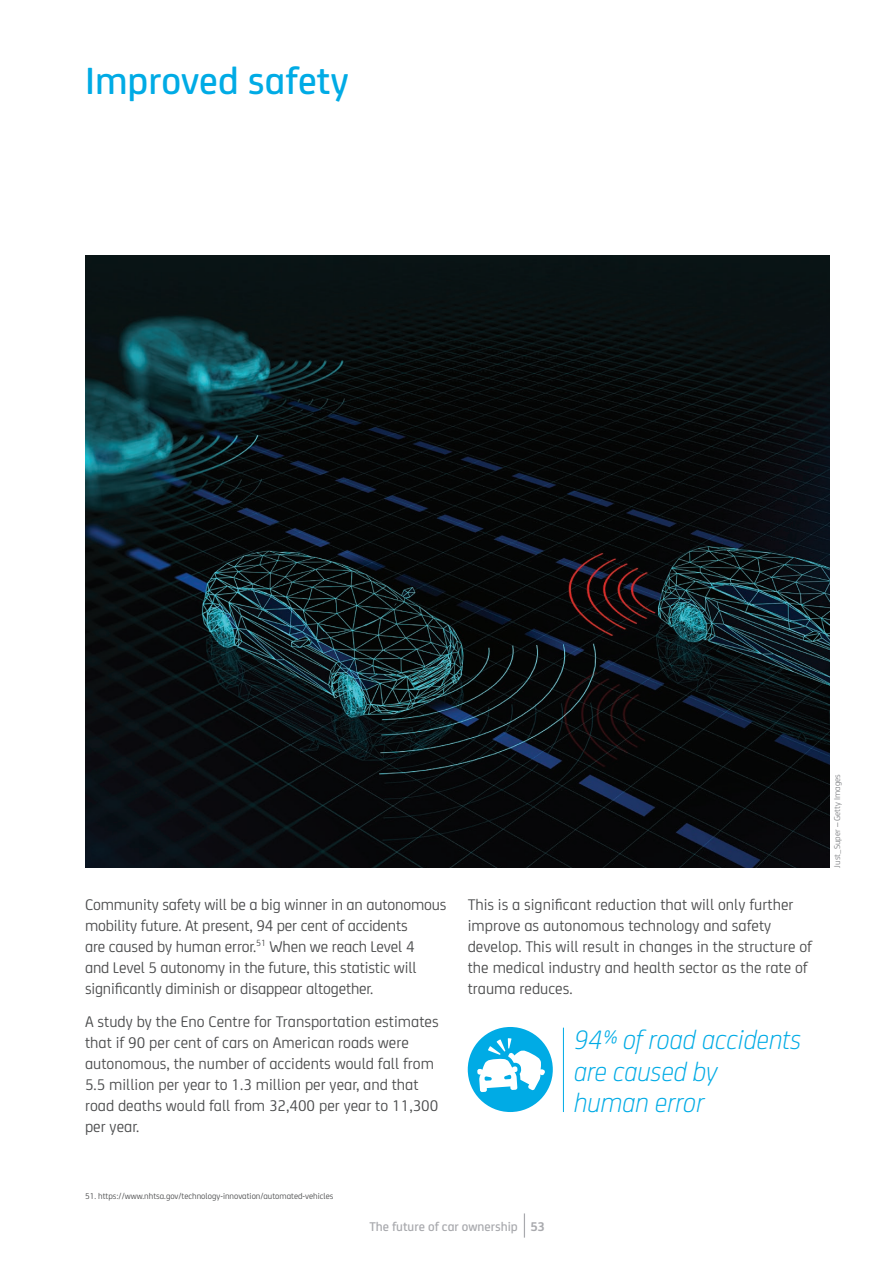
<style>
.page{position:relative;width:893px;height:1263px;background:#fff}
.page>*{position:absolute;margin:0;border:0;box-sizing:border-box;transform-origin:0 0}
.t1{font:500 40.5px "NRMA";color:#00abe5}
.t2{font:italic 300 28.5px/31.5px "NRMA";letter-spacing:-.01em;color:#00abe5}
.t3{font:16.5px/21px "NRMA";color:#4b4c4d}
.t4{font:500 13.5px "NRMA";color:#a8a9ad}
.t5{font:9px "NRMA";color:#4b4c4d}
.t6{font:9px "NRMA";color:#808285}
.s1{font-weight:700}
</style>
<div class="page">
<svg style="left:524px;top:1213px;width:1px;height:24px"></svg>
<img style="left:85px;top:255px;width:744px;height:612px">
<div style="left:468px;top:1027px;width:85px;height:85px;background:#00abe5;border-radius:50%"></div>
<svg style="left:477px;top:1038px;width:68px;height:54px"></svg>
<hr style="left:563px;top:1028px;width:1px;height:84px;background:#00abe5">
<h1 class="t1" style="left:85px;top:51px;width:265px">Improved safety</h1>
<p class="t3" style="left:85px;top:893px;width:363px">Community safety will be a big winner in an autonomous mobility future. At present, 94 per cent of accidents<br>are caused by human error.<sup>51</sup> When we reach Level 4<br>and Level 5 autonomy in the future, this statistic will significantly diminish or disappear altogether.</p>
<p class="t3" style="left:85px;top:1010px;width:355px">A study by the Eno Centre for Transportation estimates that if 90 per cent of cars on American roads were autonomous, the number of accidents would fall from 5.5 million per year to 1.3 million per year, and that road deaths would fall from 32,400 per year to 11,300 per year.</p>
<p class="t3" style="left:468px;top:893px;width:346px">This is a significant reduction that will only further improve as autonomous technology and safety develop. This will result in changes in the structure of the medical industry and health sector as the rate of trauma reduces.</p>
<h2 class="t2" style="left:574px;top:1023px;width:229px">94% of road accidents are caused by<br>human error</h2>
<p class="t6" style="left:831px;top:867px;width:95px;rotate:-90deg">Just_Super – Getty Images</p>
<p class="t5" style="left:85px;top:1190px;width:250px">51. https://www.nhtsa.gov/technology-innovation/automated-vehicles</p>
<p class="t4" style="left:369px;top:1216px;width:177px">The future of car ownership <span class="s1">53</span></p>
</div>
